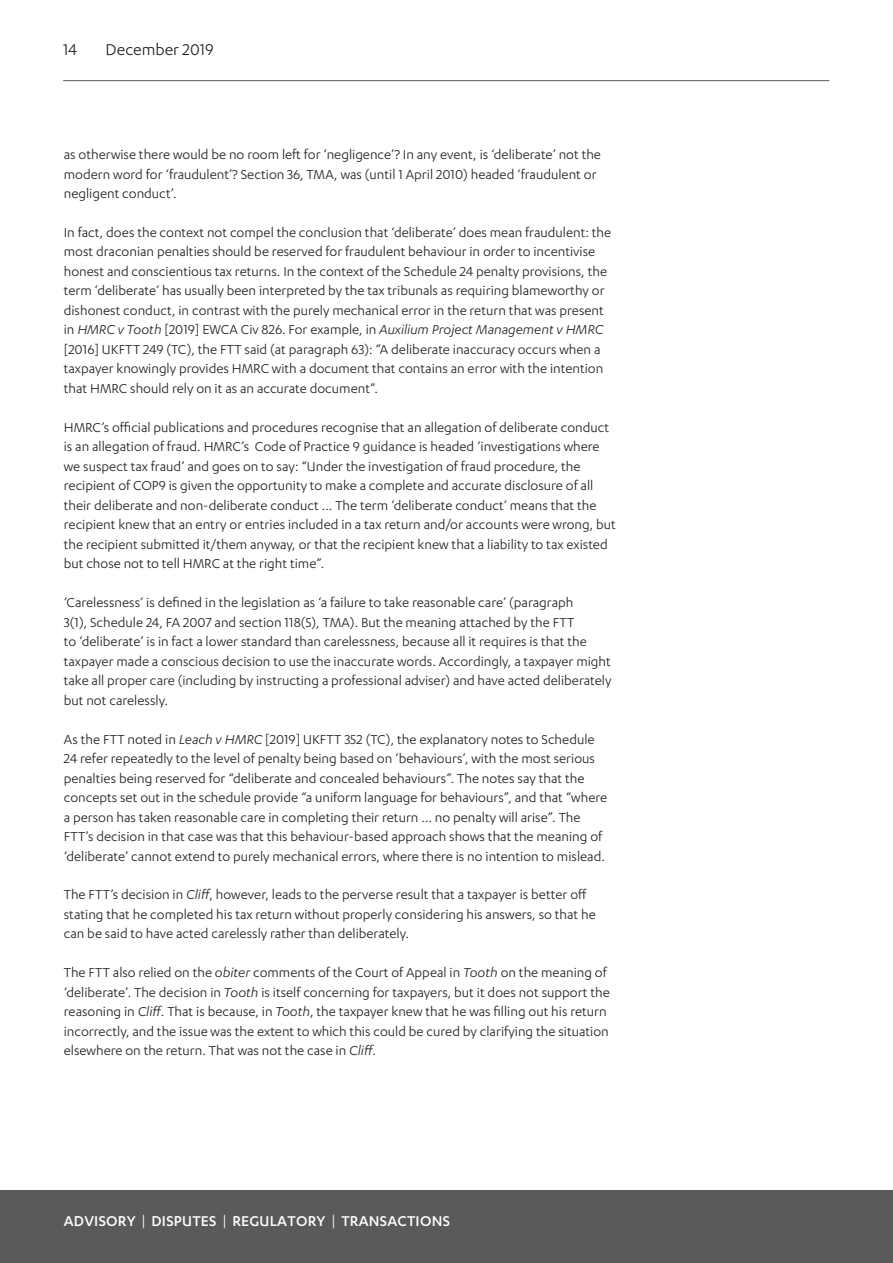
<style>
.page{position:relative;width:893px;height:1263px;background:#fff}
.page>*{position:absolute;margin:0;border:0;box-sizing:border-box;transform-origin:0 0}
.t1{font:18px "Karbon";color:#231f20}
.t2{font:500 16.5px "Karbon";letter-spacing:.015em;color:#fff}
.Body{font:15px/19.5px "Karbon";color:#231f20}
.s1{font-style:italic}
.s2{font-weight:400}
</style>
<div class="page">
<div style="left:0;top:1191px;width:893px;height:72px;background:#5a5a5d"></div>
<hr style="left:63px;top:80px;width:766px;height:1px;background:#5a5a5d">
<p class="t1" style="left:63px;top:39px;width:16px">14</p>
<p class="t1" style="left:106px;top:39px;width:110px">December 2019</p>
<p class="Body" style="left:64px;top:144px;width:539px">as otherwise there would be no room left for ‘negligence’? In any event, is ‘deliberate’ not the modern word for ‘fraudulent’? Section 36, TMA, was (until 1 April 2010) headed ‘fraudulent or negligent conduct’.</p>
<p class="Body" style="left:64px;top:222px;width:549px">In fact, does the context not compel the conclusion that ‘deliberate’ does mean fraudulent: the most draconian penalties should be reserved for fraudulent behaviour in order to incentivise honest and conscientious tax returns. In the context of the Schedule 24 penalty provisions, the term ‘deliberate’ has usually been interpreted by the tax tribunals as requiring blameworthy or dishonest conduct, in contrast with the purely mechanical error in the return that was present in <span class="s1">HMRC v Tooth</span> [2019] EWCA Civ 826. For example, in <span class="s1">Auxilium Project Management v HMRC </span>[2016] UKFTT 249 (TC), the FTT said (at paragraph 63): “A deliberate inaccuracy occurs when a taxpayer knowingly provides HMRC with a document that contains an error with the intention that HMRC should rely on it as an accurate document”.</p>
<p class="Body" style="left:64px;top:417px;width:554px">HMRC’s official publications and procedures recognise that an allegation of deliberate conduct is an allegation of fraud. HMRC’s Code of Practice 9 guidance is headed ‘investigations where we suspect tax fraud’ and goes on to say: “Under the investigation of fraud procedure, the recipient of COP9 is given the opportunity to make a complete and accurate disclosure of all their deliberate and non-deliberate conduct ... The term ‘deliberate conduct’ means that the recipient knew that an entry or entries included in a tax return and/or accounts were wrong, but the recipient submitted it/them anyway, or that the recipient knew that a liability to tax existed but chose not to tell HMRC at the right time”.</p>
<p class="Body" style="left:64px;top:592px;width:549px">‘Carelessness’ is defined in the legislation as ‘a failure to take reasonable care’ (paragraph<br>3(1), Schedule 24, FA 2007 and section 118(5), TMA). But the meaning attached by the FTT<br>to ‘deliberate’ is in fact a lower standard than carelessness, because all it requires is that the taxpayer made a conscious decision to use the inaccurate words. Accordingly, a taxpayer might take all proper care (including by instructing a professional adviser) and have acted deliberately but not carelessly.</p>
<p class="Body" style="left:64px;top:729px;width:545px">As the FTT noted in <span class="s1">Leach v HMRC</span> [2019] UKFTT 352 (TC), the explanatory notes to Schedule 24 refer repeatedly to the level of penalty being based on ‘behaviours’, with the most serious penalties being reserved for “deliberate and concealed behaviours”. The notes say that the concepts set out in the schedule provide “a uniform language for behaviours”, and that “where a person has taken reasonable care in completing their return … no penalty will arise”. The FTT’s decision in that case was that this behaviour-based approach shows that the meaning of ‘deliberate’ cannot extend to purely mechanical errors, where there is no intention to mislead.</p>
<p class="Body" style="left:64px;top:885px;width:533px">The FTT’s decision in <span class="s1">Cliff</span>, however, leads to the perverse result that a taxpayer is better off stating that he completed his tax return without properly considering his answers, so that he can be said to have acted carelessly rather than deliberately.</p>
<p class="Body" style="left:64px;top:962px;width:548px">The FTT also relied on the <span class="s1">obiter</span> comments of the Court of Appeal in <span class="s1">Tooth</span> on the meaning of ‘deliberate’. The decision in <span class="s1">Tooth</span> is itself concerning for taxpayers, but it does not support the reasoning in <span class="s1">Cliff</span>. That is because, in <span class="s1">Tooth</span>, the taxpayer knew that he was filling out his return incorrectly, and the issue was the extent to which this could be cured by clarifying the situation elsewhere on the return. That was not the case in <span class="s1">Cliff</span>.</p>
<p class="t2" style="left:64px;top:1212px;width:388px">ADVISORY <span class="s2">|</span> DISPUTES <span class="s2">|</span> REGULATORY <span class="s2">|</span> TRANSACTIONS</p>
</div>
